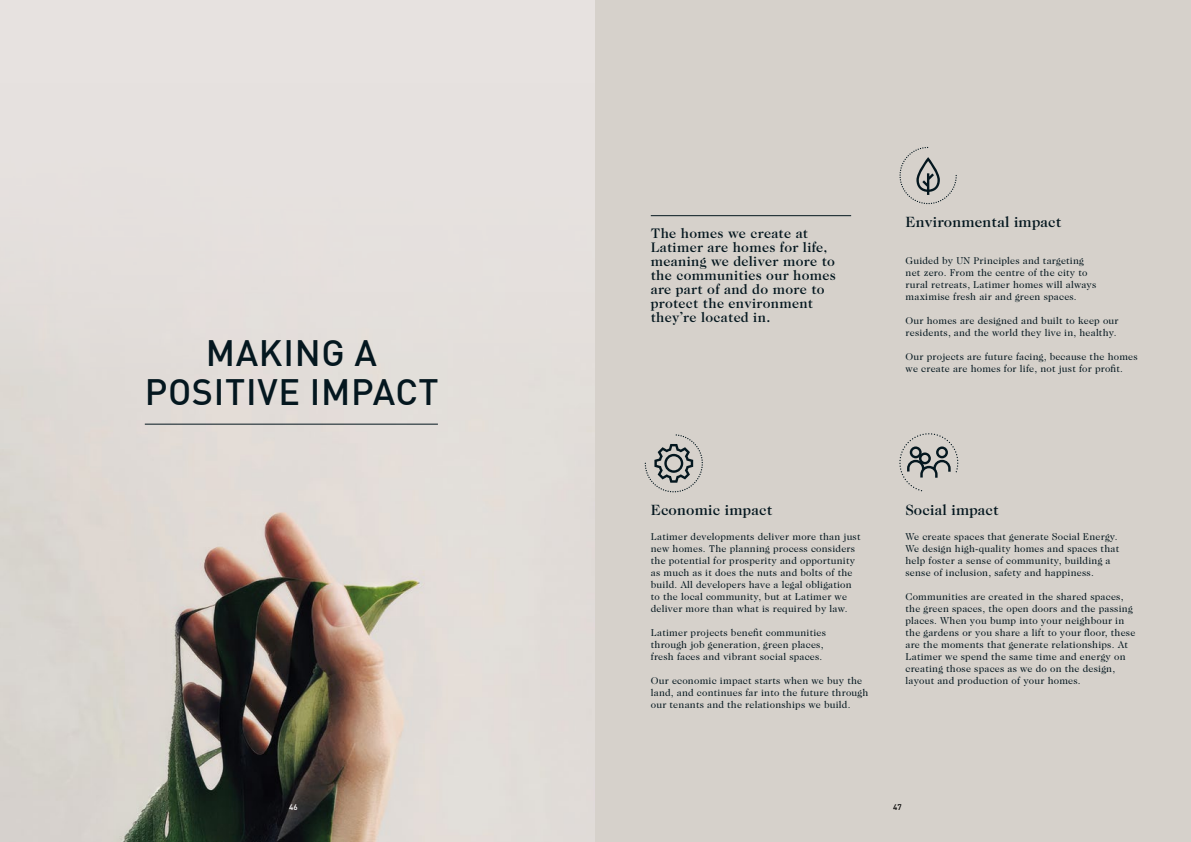
<style>
.page{position:relative;width:1191px;height:842px;background:#fff}
.page>*{position:absolute;margin:0;border:0;box-sizing:border-box;transform-origin:0 0}
.t1{font:500 36px/39px "DINOT";letter-spacing:.02em;color:#04171f;text-align:center}
.t2{font:500 15px "Caslon 224 Std";letter-spacing:.01em;color:#04171f}
.t3{font:500 14px/14px "Caslon 224 Std";letter-spacing:.02em;color:#04171f}
.t4{font:10px/12px "Caslon 224 Std";letter-spacing:.02em;color:#04171f}
.t5{font:500 8px "DINOT";color:#fff}
.t6{font:500 8px "DINOT";color:#000}
</style>
<div class="page">
<div style="left:0;top:0;width:595px;height:842px;background:#e7e2e0"></div>
<img style="left:0;top:339px;width:595px;height:503px">
<hr style="left:145px;top:424px;width:293px;height:1px;background:#04171f">
<div style="left:595px;top:0;width:596px;height:842px;background:#d6d1cb"></div>
<hr style="left:651px;top:215px;width:200px;height:1px;background:#04171f">
<svg style="left:899px;top:433px;width:59px;height:58px"></svg>
<svg style="left:899px;top:147px;width:57px;height:57px"></svg>
<svg style="left:644px;top:434px;width:59px;height:58px"></svg>
<h1 class="t1" style="left:145px;top:330px;width:295px">MAKING A<br>POSITIVE IMPACT</h1>
<h3 class="t3" style="left:651px;top:226px;width:186px">The homes we create at<br>Latimer are homes for life, meaning we deliver more to the communities our homes are part of and do more to protect the environment they’re located in.</h3>
<h2 class="t2" style="left:905px;top:214px;width:157px">Environmental impact</h2>
<p class="t4" style="left:905px;top:255px;width:192px">Guided by UN Principles and targeting net zero. From the centre of the city to rural retreats, Latimer homes will always maximise fresh air and green spaces.</p>
<p class="t4" style="left:905px;top:315px;width:214px">Our homes are designed and built to keep our residents, and the world they live in, healthy.</p>
<p class="t4" style="left:905px;top:351px;width:234px">Our projects are future facing, because the homes we create are homes for life, not just for profit.</p>
<h2 class="t2" style="left:651px;top:501px;width:123px">Economic impact</h2>
<p class="t4" style="left:651px;top:531px;width:211px">Latimer developments deliver more than just new homes. The planning process considers the potential for prosperity and opportunity as much as it does the nuts and bolts of the build. All developers have a legal obligation to the local community, but at Latimer we deliver more than what is required by law.</p>
<p class="t4" style="left:651px;top:627px;width:177px">Latimer projects benefit communities through job generation, green places, fresh faces and vibrant social spaces.</p>
<p class="t4" style="left:651px;top:675px;width:219px">Our economic impact starts when we buy the land, and continues far into the future through our tenants and the relationships we build.</p>
<h2 class="t2" style="left:905px;top:501px;width:95px">Social impact</h2>
<p class="t4" style="left:905px;top:531px;width:215px">We create spaces that generate Social Energy.<br>We design high-quality homes and spaces that help foster a sense of community, building a sense of inclusion, safety and happiness.</p>
<p class="t4" style="left:905px;top:591px;width:231px">Communities are created in the shared spaces, the green spaces, the open doors and the passing places. When you bump into your neighbour in the gardens or you share a lift to your floor, these are the moments that generate relationships. At Latimer we spend the same time and energy on creating those spaces as we do on the design, layout and production of your homes.</p>
<p class="t5" style="left:289px;top:801px;width:10px">46</p>
<p class="t6" style="left:893px;top:801px;width:10px">47</p>
</div>
